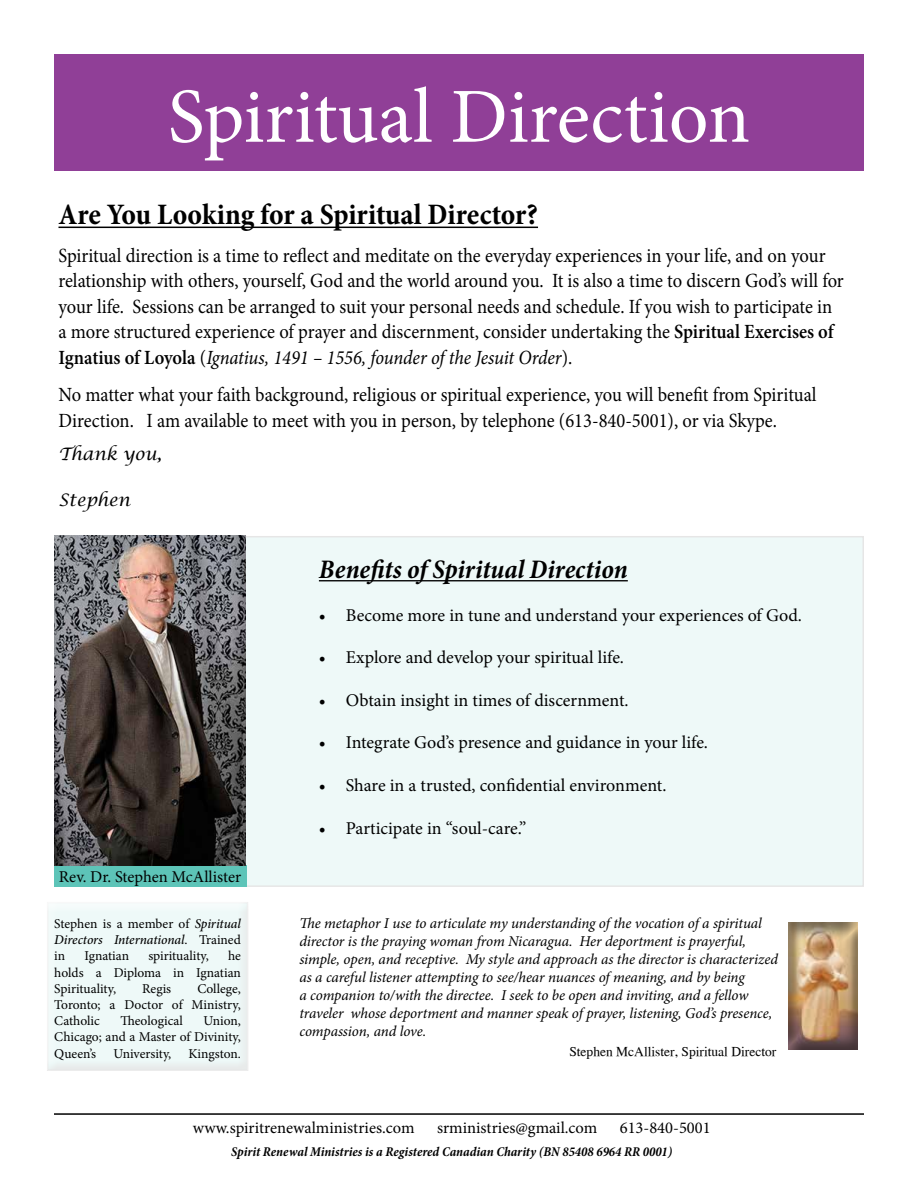
<style>
.page{position:relative;width:918px;height:1188px;background:#fff}
.page>*{position:absolute;margin:0;border:0;box-sizing:border-box;transform-origin:0 0}
.t1{font:78px "Minion Pro";color:#fff}
.t2{font:700 condensed 30px "Minion Pro";letter-spacing:-.005em;color:#000}
.t3{font:italic 700 condensed 27px "Minion Pro";color:#000}
.t4{font:20.1px/25.5px "Minion Pro";color:#000;scale:.92 1}
.t5{font:18px "Minion Pro";color:#000}
.t6{font:italic 17.25px "Lucida Calligraphy";color:#000}
.t7{font:16.5px "Minion Pro";color:#000}
.t8{font:italic 15px/18px "Minion Pro";letter-spacing:-.01em;color:#000}
.t9{font:13.5px/16.2px "Minion Pro";color:#000;text-align:justify}
.t10{font:italic 700 condensed 13.5px "Minion Pro";color:#000}
.t11{font:italic 500 13.5px/16.2px "Minion Pro";letter-spacing:-.01em;color:#000;text-align:justify}
.t12{font:13.5px "Alkaios";color:#000}
.s1{font-weight:600}
.s2{font-style:italic}
.s3{font-weight:400;font-style:normal}
</style>
<div class="page">
<div style="left:55px;top:537px;width:808px;height:349px;background:#eef9f8"></div>
<div style="left:787px;top:922px;width:73px;height:130px;background:#000;opacity:.5"></div>
<div style="left:54px;top:54px;width:810px;height:117px;background:#903f97"></div>
<hr style="left:58px;top:227px;width:480px;height:1px;background:#000">
<hr style="left:319px;top:580px;width:309px;height:1px;background:#000">
<div style="left:54px;top:865px;width:192px;height:22px;background:#5dc4b8"></div>
<img style="left:54px;top:536px;width:192px;height:329px">
<div style="left:45px;top:902px;width:204px;height:170px;background:#eef9f8"></div>
<hr style="left:54px;top:1113px;width:810px;height:2px;background:#000">
<h1 class="t1" style="left:168px;top:65px;width:584px">Spiritual Direction</h1>
<h2 class="t2" style="left:58px;top:194px;width:481px">Are You Looking for a Spiritual Director?</h2>
<p class="t4" style="left:58px;top:243px;width:855px">Spiritual direction is a time to reflect and meditate on the everyday experiences in your life, and on your relationship with others, yourself, God and the world around you. It is also a time to discern God’s will for your life. Sessions can be arranged to suit your personal needs and schedule. If you wish to participate in a more structured experience of prayer and discernment, consider undertaking the <span class="s1">Spiritual Exercises of Ignatius of Loyola</span> (<span class="s2">Ignatius, 1491 – 1556, founder of the Jesuit Order</span>).</p>
<p class="t4" style="left:58px;top:382px;width:826px">No matter what your faith background, religious or spiritual experience, you will benefit from Spiritual<br>Direction. I am available to meet with you in person, by telephone (613-840-5001), or via Skype.</p>
<p class="t6" style="left:58px;top:443px;width:105px">Thank you,</p>
<p class="t6" style="left:58px;top:489px;width:73px">Stephen</p>
<p class="t7" style="left:59px;top:866px;width:184px">Rev. Dr. Stephen McAllister</p>
<p class="t11" style="left:54px;top:916px;width:188px"><span class="s3">Stephen is a member of</span> Spiritual Directors International<span class="s3">. Trained in</span></p>
<p class="t9" style="left:54px;top:948px;width:188px;text-indent:174px">he holds a Diploma in Ignatian Spirituality,</p>
<p class="t9" style="left:84px;top:948px;width:46px">Ignatian</p>
<p class="t9" style="left:148px;top:948px;width:62px">spirituality,</p>
<p class="t9" style="left:54px;top:980px;width:188px;text-indent:143px">College, Toronto; a Doctor of Ministry, Catholic</p>
<p class="t9" style="left:142px;top:980px;width:31px">Regis</p>
<p class="t9" style="left:120px;top:1013px;width:64px">Theological</p>
<p class="t9" style="left:54px;top:1013px;width:188px;text-indent:149px">Union, Chicago; and a Master of Divinity, Queen’s</p>
<p class="t9" style="left:113px;top:1045px;width:59px">University,</p>
<p class="t9" style="left:189px;top:1045px;width:54px">Kingston.</p>
<h3 class="t3" style="left:319px;top:551px;width:310px">Benefits of Spiritual Direction</h3>
<p class="t5" style="left:319px;top:603px;width:485px">• Become more in tune and understand your experiences of God.</p>
<p class="t5" style="left:319px;top:645px;width:307px">• Explore and develop your spiritual life.</p>
<p class="t5" style="left:319px;top:688px;width:311px">• Obtain insight in times of discernment.</p>
<p class="t5" style="left:319px;top:731px;width:391px">• Integrate God’s presence and guidance in your life.</p>
<p class="t5" style="left:319px;top:773px;width:349px">• Share in a trusted, confidential environment.</p>
<p class="t5" style="left:319px;top:816px;width:209px">• Participate in “soul-care.”</p>
<p class="t8" style="left:299px;top:914px;width:480px">The metaphor I use to articulate my understanding of the vocation of a spiritual director is the praying woman from Nicaragua. Her deportment is prayerful, simple, open, and receptive. My style and approach as the director is characterized as a careful listener attempting to see/hear nuances of meaning, and by being<br>a companion to/with the directee. I seek to be open and inviting, and a fellow traveler whose deportment and manner speak of prayer, listening, God’s presence, compassion, and love.</p>
<p class="t12" style="left:569px;top:1039px;width:208px">Stephen McAllister, Spiritual Director</p>
<p class="t7" style="left:193px;top:1116px;width:223px">www.spiritrenewalministries.com</p>
<p class="t7" style="left:437px;top:1116px;width:162px">srministries@gmail.com</p>
<p class="t7" style="left:620px;top:1116px;width:92px">613-840-5001</p>
<p class="t10" style="left:231px;top:1143px;width:443px">Spirit Renewal Ministries is a Registered Canadian Charity (BN 85408 6964 RR 0001)</p>
</div>
